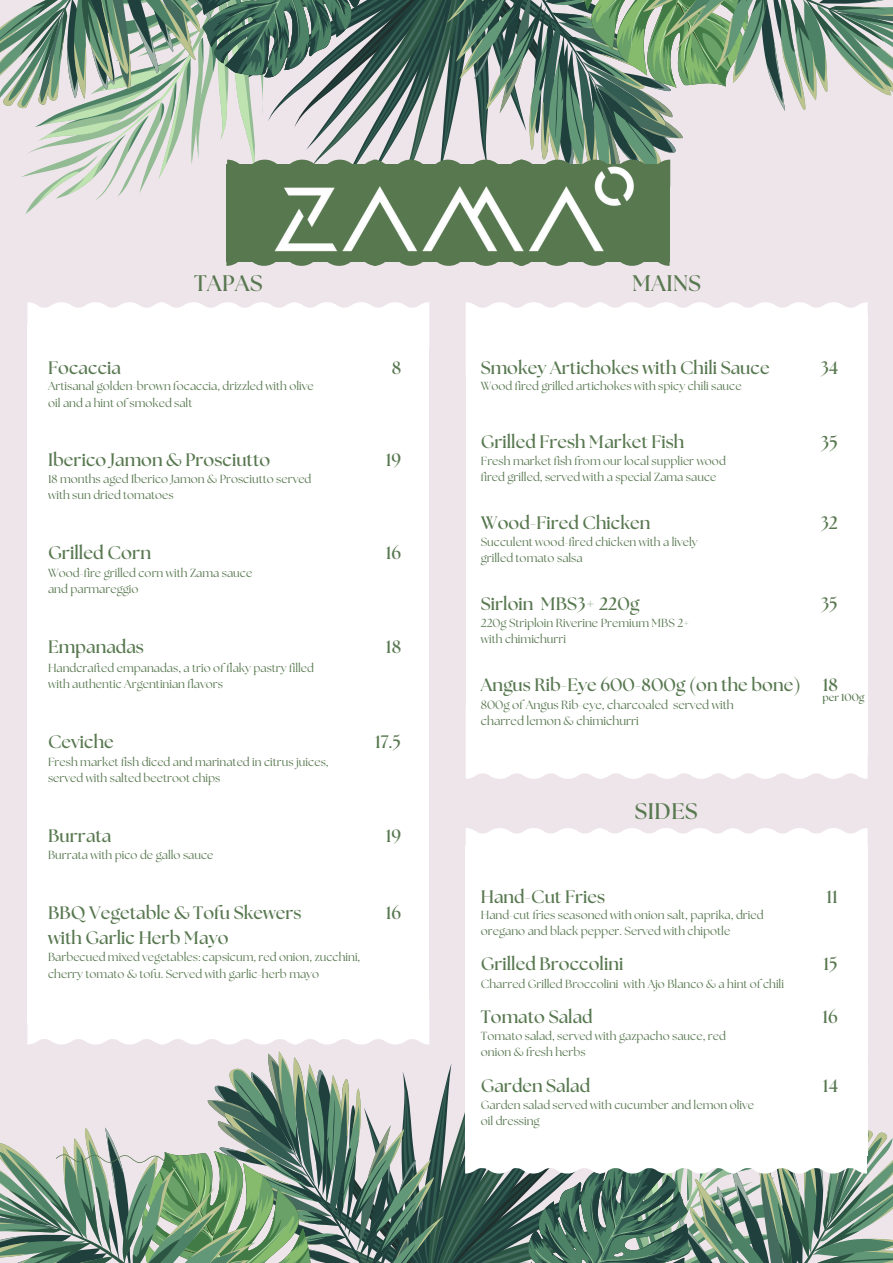
<style>
.page{position:relative;width:893px;height:1263px;background:#eee5ea}
.page>*{position:absolute;margin:0;border:0;box-sizing:border-box;transform-origin:0 0}
.t1{font:700 22.5px "The Seasons";letter-spacing:.02em;color:#587850}
.t2{font:700 18.52px "The Seasons";color:#587850}
.t3{font:700 18.23px "The Seasons";color:#587850}
.t4{font:700 18px/25.3px "The Seasons";color:#587850}
.t5{font:12px/16.4px "The Seasons";color:#587850}
.t6{font:11.7px/16.4px "The Seasons";color:#587850}
.t7{font:700 10.5px "The Seasons";color:#587850}
</style>
<div class="page">
<svg style="left:0;top:0;width:893px;height:220px"></svg>
<div style="left:27px;top:324px;width:402px;height:698px;background:#fff"></div>
<svg style="left:27px;top:302px;width:402px;height:22px;background:#fcfbfc"></svg>
<div style="left:466px;top:315px;width:401px;height:441px;background:#fff"></div>
<svg style="left:466px;top:302px;width:401px;height:13px"></svg>
<svg style="left:466px;top:756px;width:401px;height:23px;background:#fcfbfc"></svg>
<div style="left:465px;top:846px;width:402px;height:309px;background:#fff"></div>
<svg style="left:466px;top:828px;width:401px;height:18px"></svg>
<svg style="left:0;top:999px;width:893px;height:264px"></svg>
<img style="left:234px;top:125px;width:440px;height:141px">
<p class="t1" style="left:194px;top:273px;width:70px">TAPAS</p>
<h1 class="t1" style="left:632px;top:273px;width:70px">MAINS</h1>
<h2 class="t4" style="left:48px;top:356px;width:74px">Focaccia</h2>
<h3 class="t4" style="left:392px;top:356px;width:11px">8</h3>
<h2 class="t6" style="left:48px;top:379px;width:267px">Artisanal golden-brown focaccia, drizzled with olive oil and a hint of smoked salt</h2>
<h2 class="t4" style="left:48px;top:448px;width:224px">Iberico Jamon &amp; Prosciutto</h2>
<p class="t4" style="left:386px;top:448px;width:17px">19</p>
<h3 class="t6" style="left:48px;top:471px;width:265px">18 months aged Iberico Jamon &amp; Prosciutto served with sun dried tomatoes</h3>
<h2 class="t3" style="left:48px;top:545px;width:105px">Grilled Corn</h2>
<h3 class="t4" style="left:386px;top:541px;width:17px">16</h3>
<p class="t6" style="left:48px;top:565px;width:206px">Wood-fire grilled corn with Zama sauce and parmareggio</p>
<h2 class="t4" style="left:48px;top:635px;width:97px">Empanadas</h2>
<p class="t4" style="left:386px;top:635px;width:17px">18</p>
<h3 class="t6" style="left:48px;top:660px;width:267px">Handcrafted empanadas, a trio of flaky pastry filled with authentic Argentinian flavors</h3>
<p class="t4" style="left:48px;top:730px;width:67px">Ceviche</p>
<h2 class="t4" style="left:375px;top:730px;width:27px">17.5</h2>
<h3 class="t6" style="left:48px;top:754px;width:282px">Fresh market fish diced and marinated in citrus juices, served with salted beetroot chips</h3>
<h2 class="t4" style="left:48px;top:824px;width:65px">Burrata</h2>
<h3 class="t4" style="left:386px;top:824px;width:17px">19</h3>
<p class="t6" style="left:48px;top:847px;width:167px">Burrata with pico de gallo sauce</p>
<h2 class="t4" style="left:48px;top:901px;width:255px">BBQ Vegetable &amp; Tofu Skewers with Garlic Herb Mayo</h2>
<h3 class="t4" style="left:386px;top:901px;width:17px">16</h3>
<p class="t6" style="left:48px;top:950px;width:314px">Barbecued mixed vegetables: capsicum, red onion, zucchini, cherry tomato &amp; tofu. Served with garlic-herb mayo</p>
<h2 class="t4" style="left:481px;top:356px;width:290px">Smokey Artichokes with Chili Sauce</h2>
<h3 class="t4" style="left:820px;top:356px;width:19px">34</h3>
<p class="t6" style="left:481px;top:379px;width:262px">Wood fired grilled artichokes with spicy chili sauce</p>
<h3 class="t4" style="left:481px;top:430px;width:205px">Grilled Fresh Market Fish</h3>
<p class="t6" style="left:481px;top:453px;width:246px">Fresh market fish from our local supplier wood fired grilled, served with a special Zama sauce</p>
<h2 class="t2" style="left:820px;top:434px;width:19px">35</h2>
<h3 class="t4" style="left:481px;top:510px;width:171px">Wood-Fired Chicken</h3>
<p class="t4" style="left:820px;top:510px;width:19px">32</p>
<h2 class="t6" style="left:481px;top:534px;width:218px">Succulent wood-fired chicken with a lively grilled tomato salsa</h2>
<h2 class="t4" style="left:481px;top:591px;width:160px">Sirloin MBS3+ 220g</h2>
<h3 class="t6" style="left:481px;top:615px;width:210px">220g Striploin Riverine Premium MBS 2+ with chimichurri</h3>
<p class="t4" style="left:821px;top:591px;width:19px">35</p>
<p class="t4" style="left:481px;top:673px;width:321px">Angus Rib-Eye 600-800g (on the bone)</p>
<h2 class="t4" style="left:822px;top:673px;width:17px">18</h2>
<h3 class="t7" style="left:822px;top:693px;width:44px">per 100g</h3>
<h3 class="t5" style="left:481px;top:697px;width:254px">800g of Angus Rib-eye, charcoaled served with charred lemon &amp; chimichurri</h3>
<h1 class="t1" style="left:635px;top:801px;width:64px">SIDES</h1>
<h3 class="t4" style="left:481px;top:885px;width:126px">Hand-Cut Fries</h3>
<p class="t4" style="left:826px;top:885px;width:13px">11</p>
<h2 class="t6" style="left:481px;top:907px;width:284px">Hand-cut fries seasoned with onion salt, paprika, dried oregano and black pepper. Served with chipotle</h2>
<p class="t4" style="left:481px;top:952px;width:144px">Grilled Broccolini</p>
<h2 class="t4" style="left:823px;top:952px;width:16px">15</h2>
<p class="t6" style="left:481px;top:976px;width:305px">Charred Grilled Broccolini with Ajo Blanco &amp; a hint of chili</p>
<h3 class="t4" style="left:481px;top:1005px;width:113px">Tomato Salad</h3>
<h1 class="t4" style="left:822px;top:1005px;width:17px">16</h1>
<h2 class="t6" style="left:481px;top:1029px;width:246px">Tomato salad, served with gazpacho sauce, red onion &amp; fresh herbs</h2>
<p class="t4" style="left:481px;top:1073px;width:111px">Garden Salad</p>
<h3 class="t6" style="left:481px;top:1097px;width:275px">Garden salad served with cucumber and lemon olive oil dressing</h3>
<h2 class="t4" style="left:823px;top:1073px;width:16px">14</h2>
</div>
